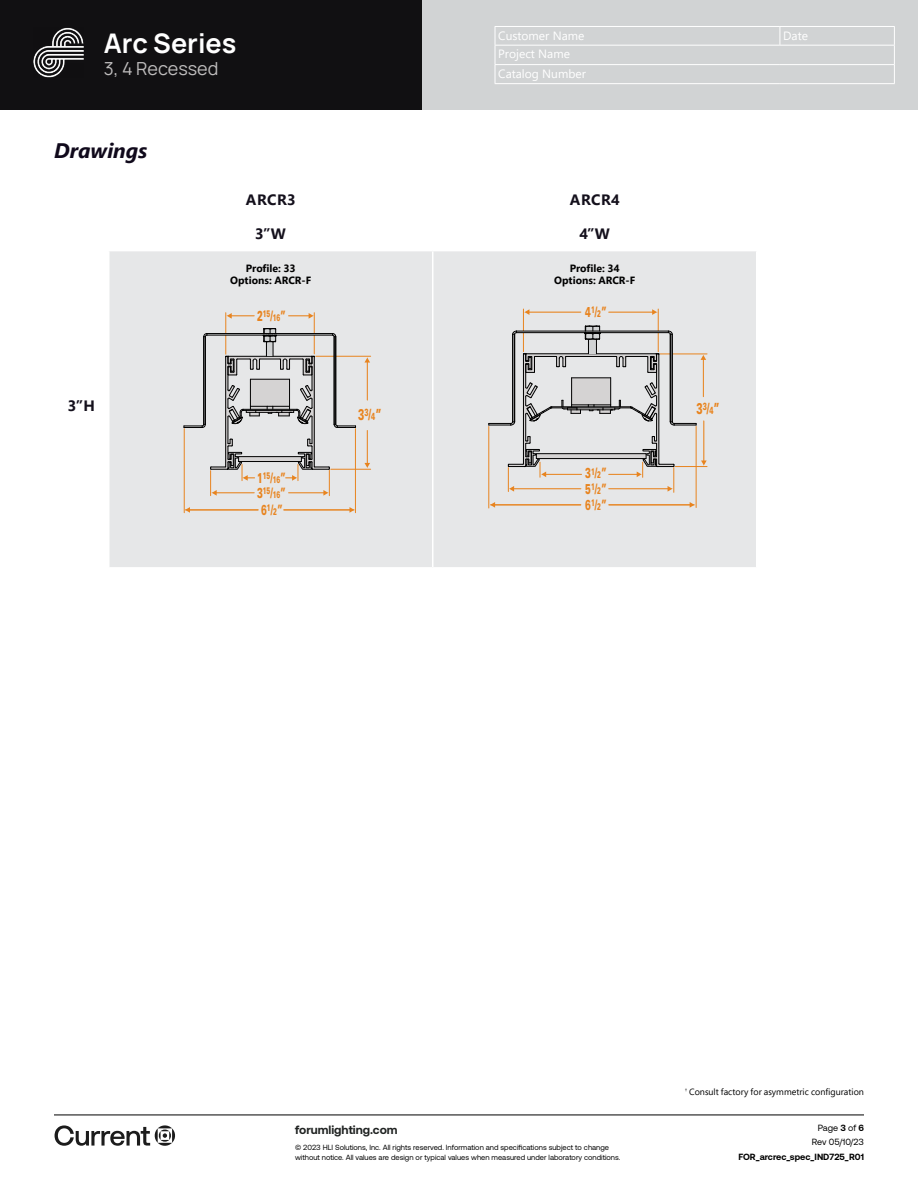
<style>
.page{position:relative;width:918px;height:1188px;background:#fff}
.page>*{position:absolute;margin:0;border:0;box-sizing:border-box;transform-origin:0 0}
.t1{font:200 27px "Manrope";color:#fff}
.t2{font:italic 700 21px "Segoe Pro";color:#10091b}
.t3{font:200 18px "Manrope";color:#bebcbc}
.t4{font:900 15.45px "Univers LT Std";color:#e8841f;scale:.61 1}
.t5{font:15.3px "Arial";color:#010101}
.t6{font:700 15px "Segoe UI";letter-spacing:.03em;color:#14101c}
.t7{font:900 14.4px/15.8px "Univers LT Std";color:#e8841f;text-align:justify;scale:.6 1}
.t8{font:12px/19.5px "Segoe UI";color:#fff}
.t9{font:700 12px "Aeonik";color:#202322}
.t10{font:700 10.5px/12px "Segoe Pro";color:#000;text-align:center}
.t11{font:900 9.6px/15.5px "Univers LT Std";letter-spacing:-.045em;color:#e8841f;scale:.6 1}
.t12{font:9px "Segoe Pro";color:#000}
.t13{font:700 9px "Aeonik";color:#000}
.t14{font:9px/14.1px "Aeonik";color:#000;text-align:right}
.t15{font:7.5px/9.8px "Aeonik";color:#000}
.s1{font-size:9.6px}
.s2{font-size:14.4px}
.s3{font-size:10.35px}
.s4{font-weight:700}
</style>
<div class="page">
<div style="left:0;top:0;width:918px;height:110px;background:#111012"></div>
<div style="left:422px;top:0;width:496px;height:110px;background:#d1d3d4"></div>
<hr style="left:495px;top:64px;width:285px;height:1px;background:#fff">
<hr style="left:780px;top:64px;width:115px;height:1px;background:#fff">
<hr style="left:495px;top:83px;width:285px;height:1px;background:#fff">
<hr style="left:780px;top:83px;width:115px;height:1px;background:#fff">
<hr style="left:495px;top:26px;width:285px;height:1px;background:#fff">
<svg style="left:495px;top:27px;width:1px;height:56px"></svg>
<hr style="left:780px;top:26px;width:115px;height:1px;background:#fff">
<svg style="left:780px;top:27px;width:1px;height:18px"></svg>
<svg style="left:894px;top:27px;width:1px;height:56px"></svg>
<hr style="left:495px;top:45px;width:285px;height:1px;background:#fff">
<hr style="left:780px;top:45px;width:115px;height:1px;background:#fff">
<img style="left:34px;top:28px;width:49px;height:49px">
<hr style="left:54px;top:1115px;width:810px;height:1px;background:#000">
<svg style="left:55px;top:1125px;width:120px;height:21px"></svg>
<div style="left:110px;top:251px;width:646px;height:316px;background:#e6e7e8"></div>
<hr style="left:432px;top:251px;width:2px;height:316px;background:#fff">
<hr style="left:367px;top:430px;width:1px;height:34px;background:#e8841f">
<svg style="left:364px;top:463px;width:6px;height:5px"></svg>
<hr style="left:367px;top:362px;width:1px;height:38px;background:#e8841f">
<svg style="left:364px;top:358px;width:6px;height:5px"></svg>
<hr style="left:316px;top:356px;width:55px;height:1px;background:#e8841f">
<hr style="left:331px;top:469px;width:40px;height:1px;background:#e8841f">
<hr style="left:314px;top:313px;width:1px;height:41px;background:#e8841f">
<hr style="left:226px;top:313px;width:1px;height:41px;background:#e8841f">
<svg style="left:227px;top:313px;width:27px;height:6px"></svg>
<svg style="left:289px;top:313px;width:24px;height:6px"></svg>
<svg style="left:184px;top:328px;width:172px;height:168px;background:#cdcccb"></svg>
<hr style="left:355px;top:429px;width:1px;height:84px;background:#e8841f">
<hr style="left:184px;top:429px;width:1px;height:84px;background:#e8841f">
<hr style="left:189px;top:510px;width:69px;height:1px;background:#e8841f">
<svg style="left:185px;top:507px;width:5px;height:6px"></svg>
<hr style="left:284px;top:510px;width:66px;height:1px;background:#e8841f">
<svg style="left:350px;top:507px;width:4px;height:6px"></svg>
<hr style="left:529px;top:312px;width:52px;height:1px;background:#e8841f">
<svg style="left:525px;top:309px;width:4px;height:6px"></svg>
<hr style="left:609px;top:312px;width:44px;height:1px;background:#e8841f">
<svg style="left:652px;top:309px;width:5px;height:6px"></svg>
<hr style="left:658px;top:309px;width:1px;height:43px;background:#e8841f">
<hr style="left:523px;top:309px;width:1px;height:43px;background:#e8841f">
<svg style="left:489px;top:326px;width:218px;height:166px;background:#d0cecd"></svg>
<hr style="left:494px;top:504px;width:87px;height:1px;background:#e8841f">
<svg style="left:490px;top:502px;width:5px;height:6px"></svg>
<hr style="left:609px;top:504px;width:81px;height:1px;background:#e8841f">
<svg style="left:690px;top:502px;width:5px;height:6px"></svg>
<hr style="left:489px;top:426px;width:1px;height:82px;background:#e8841f">
<hr style="left:696px;top:426px;width:1px;height:82px;background:#e8841f">
<h1 class="t1" style="left:104px;top:24px;width:134px">Arc Series</h1>
<h3 class="t3" style="left:104px;top:56px;width:116px">3, 4 Recessed</h3>
<h2 class="t2" style="left:54px;top:135px;width:95px">Drawings</h2>
<h3 class="t8" style="left:498px;top:24px;width:88px">Customer Name</h3>
<h3 class="t8" style="left:783px;top:24px;width:26px">Date</h3>
<h3 class="t8" style="left:498px;top:43px;width:89px">Project Name<br>Catalog Number</h3>
<h3 class="t6" style="left:68px;top:391px;width:29px">3”H</h3>
<h3 class="t6" style="left:246px;top:186px;width:51px">ARCR3</h3>
<h3 class="t6" style="left:570px;top:186px;width:51px">ARCR4</h3>
<h3 class="t6" style="left:255px;top:220px;width:32px">3”W</h3>
<h3 class="t6" style="left:579px;top:220px;width:32px">4”W</h3>
<h3 class="t10" style="left:230px;top:262px;width:83px">Profile: 33<br>Options: ARCR-F</h3>
<h3 class="t10" style="left:554px;top:262px;width:83px">Profile: 34<br>Options: ARCR-F</h3>
<h3 class="t5" style="left:573px;top:255px;width:55px">SAD-34</h3>
<h3 class="t7" style="left:585px;top:304px;width:38px">4<sup>1</sup>/<span class="s1">2</span>”</h3>
<p class="t11" style="left:257px;top:308px;width:50px"><span class="s2">2</span>15<span class="s2">/</span>16<span class="s2">”</span></p>
<p class="t11" style="left:257px;top:470px;width:50px"><span class="s2">1</span>15<span class="s2">/</span>16<span class="s2">”<br>3</span>15<span class="s2">/</span>16<span class="s2">”</span></p>
<h3 class="t7" style="left:261px;top:502px;width:38px">6<sup>1</sup>/<span class="s1">2</span>”</h3>
<h3 class="t4" style="left:358px;top:405px;width:40px">3<sup>3</sup>/<span class="s3">4</span>”</h3>
<h3 class="t7" style="left:585px;top:465px;width:38px">3<sup>1</sup>/<span class="s1">2</span>” 5<sup>1</sup>/<span class="s1">2</span>” 6<sup>1</sup>/<span class="s1">2</span>”</h3>
<h3 class="t4" style="left:696px;top:399px;width:40px">3<sup>3</sup>/<span class="s3">4</span>”</h3>
<h3 class="t9" style="left:295px;top:1123px;width:104px">forumlighting.com</h3>
<p class="t15" style="left:295px;top:1143px;width:327px">© 2023 HLI Solutions, Inc. All rights reserved. Information and specifications subject to change without notice. All values are design or typical values when measured under laboratory conditions.</p>
<p class="t12" style="left:685px;top:1086px;width:180px"><sup>†</sup> Consult factory for asymmetric configuration</p>
<p class="t14" style="left:812px;top:1121px;width:54px">Page <span class="s4">3</span> of <span class="s4">6<br></span>Rev 05/10/23</p>
<p class="t13" style="left:738px;top:1151px;width:127px">FOR_arcrec_spec_IND725_R01</p>
</div>
